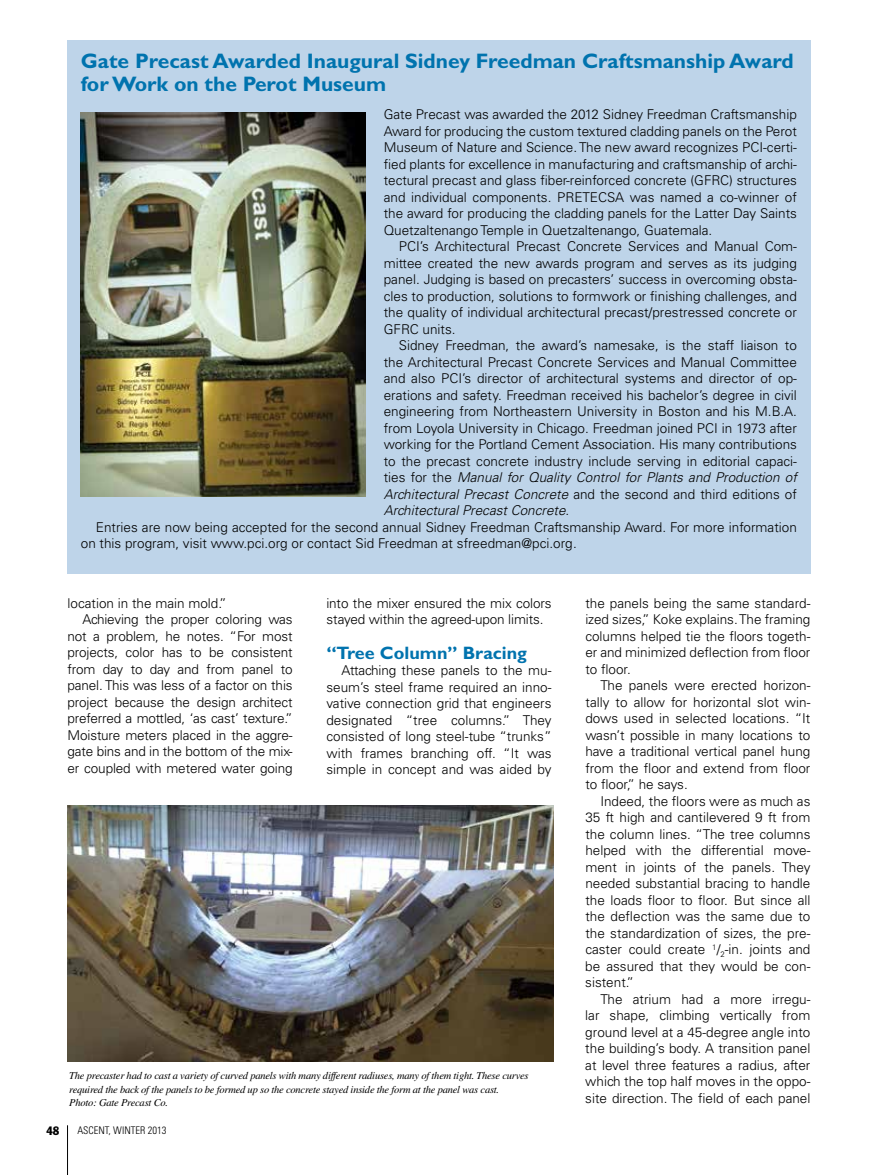
<style>
.page{position:relative;width:878px;height:1175px;background:#fff}
.page>*{position:absolute;margin:0;border:0;box-sizing:border-box;transform-origin:0 0}
.t1{font:700 21px/22.5px "Gill Sans Std";color:#0073ae}
.t2{font:700 18px "Gill Sans Std";color:#0073ae}
.t3{font:300 13.5px/16.5px "Univers LT Std";color:#000;text-align:justify}
.t4{font:italic 300 13.5px "Univers LT Std";color:#000}
.t5{font:condensed 12px "Franklin Gothic Std";color:#000}
.t6{font:italic 10.5px/13.5px "Times LT Std";letter-spacing:-.02em;color:#000}
.t7{font:300 condensed 10.5px "Univers LT Std";color:#000}
.s1{font-style:normal}
.s2{font-style:italic}
</style>
<div class="page">
<hr style="left:67px;top:1125px;width:1px;height:49px;background:#000">
<div style="left:67px;top:40px;width:743px;height:534px;background:#bed4e9"></div>
<img style="left:81px;top:112px;width:285px;height:384px">
<img style="left:68px;top:805px;width:485px;height:256px">
<h1 class="t1" style="left:81px;top:50px;width:714px">Gate Precast Awarded Inaugural Sidney Freedman Craftsmanship Award for Work on the Perot Museum</h1>
<p class="t3" style="left:384px;top:106px;width:415px">Gate Precast was awarded the 2012 Sidney Freedman Craftsmanship Award for producing the custom textured cladding panels on the Perot Museum of Nature and Science. The new award recognizes PCI-certi&shy;fied plants for excellence in manufacturing and craftsmanship of archi&shy;tectural precast and glass fiber-reinforced concrete (GFRC) structures and individual components. PRETECSA was named a co-winner of the award for producing the cladding panels for the Latter Day Saints Quetzaltenango Temple in Quetzaltenango, Guatemala.</p>
<p class="t3" style="left:384px;top:238px;width:415px;text-indent:15px">PCI’s Architectural Precast Concrete Services and Manual Com&shy;mittee created the new awards program and serves as its judging panel. Judging is based on precasters’ success in overcoming obsta&shy;cles to production, solutions to formwork or finishing challenges, and the quality of individual architectural precast/prestressed concrete or GFRC units.</p>
<p class="t3" style="left:399px;top:337px;width:399px">Sidney Freedman, the award’s namesake, is the staff liaison to</p>
<p class="t3" style="left:384px;top:354px;width:414px">the Architectural Precast Concrete Services and Manual Committee</p>
<p class="t3" style="left:384px;top:370px;width:415px">and also PCI’s director of architectural systems and director of op-</p>
<p class="t3" style="left:384px;top:387px;width:415px">erations and safety. Freedman received his bachelor’s degree in civil</p>
<p class="t3" style="left:384px;top:403px;width:414px">engineering from Northeastern University in Boston and his M.B.A.</p>
<p class="t3" style="left:384px;top:420px;width:414px">from Loyola University in Chicago. Freedman joined PCI in 1973 after</p>
<p class="t3" style="left:384px;top:436px;width:414px">working for the Portland Cement Association. His many contributions</p>
<p class="t3" style="left:384px;top:453px;width:414px">to the precast concrete industry include serving in editorial capaci-</p>
<p class="t4" style="left:384px;top:469px;width:414px"><span class="s1">ties for the</span> Manual for Quality Control for Plants and Production of</p>
<p class="t3" style="left:384px;top:486px;width:414px"><span class="s2">Architectural Precast Concrete</span> and the second and third editions of</p>
<p class="t4" style="left:384px;top:502px;width:187px">Architectural Precast Concrete<span class="s1">.</span></p>
<p class="t3" style="left:96px;top:519px;width:702px">Entries are now being accepted for the second annual Sidney Freedman Craftsmanship Award. For more information</p>
<p class="t3" style="left:81px;top:535px;width:497px">on this program, visit www.pci.org or contact Sid Freedman at sfreedman@pci.org.</p>
<p class="t3" style="left:67px;top:594px;width:161px">location in the main mold.”</p>
<p class="t3" style="left:82px;top:611px;width:211px">Achieving the proper coloring was</p>
<p class="t3" style="left:67px;top:627px;width:226px">not a problem, he notes. “For most</p>
<p class="t3" style="left:67px;top:644px;width:226px">projects, color has to be consistent</p>
<p class="t3" style="left:67px;top:660px;width:227px">from day to day and from panel to</p>
<p class="t3" style="left:67px;top:677px;width:226px">panel. This was less of a factor on this</p>
<p class="t3" style="left:67px;top:693px;width:227px">project because the design architect</p>
<p class="t3" style="left:67px;top:710px;width:226px">preferred a mottled, ‘as cast’ texture.”</p>
<p class="t3" style="left:67px;top:726px;width:227px">Moisture meters placed in the aggre-</p>
<p class="t3" style="left:67px;top:743px;width:227px">gate bins and in the bottom of the mix-</p>
<p class="t3" style="left:67px;top:759px;width:226px">er coupled with metered water going</p>
<p class="t3" style="left:326px;top:594px;width:227px">into the mixer ensured the mix colors stayed within the agreed-upon limits.</p>
<h2 class="t2" style="left:326px;top:642px;width:202px">“Tree Column” Bracing</h2>
<p class="t3" style="left:326px;top:662px;width:227px;text-indent:15px">Attaching these panels to the mu&shy;seum’s steel frame required an inno&shy;vative connection grid that engineers designated “tree columns.” They consisted of long steel-tube “trunks” with frames branching off. “It was simple in concept and was aided by</p>
<p class="t6" style="left:69px;top:1068px;width:461px">The precaster had to cast a variety of curved panels with many different radiuses, many of them tight. These curves required the back of the panels to be formed up so the concrete stayed inside the form at the panel was cast.<br>Photo: Gate Precast Co.</p>
<p class="t5" style="left:46px;top:1123px;width:14px">48</p>
<p class="t7" style="left:77px;top:1123px;width:90px">ASCENT, WINTER 2013</p>
<p class="t3" style="left:585px;top:595px;width:227px">the panels being the same standard&shy;ized sizes,” Koke explains. The framing columns helped tie the floors togeth&shy;er and minimized deflection from floor to floor.</p>
<p class="t3" style="left:585px;top:677px;width:227px;text-indent:15px">The panels were erected horizon&shy;tally to allow for horizontal slot win&shy;dows used in selected locations. “It wasn’t possible in many locations to have a traditional vertical panel hung from the floor and extend from floor to floor,” he says.</p>
<p class="t3" style="left:585px;top:792px;width:227px;text-indent:15px">Indeed, the floors were as much as 35 ft high and cantilevered 9 ft from the column lines. “The tree columns helped with the differential move&shy;ment in joints of the panels. They needed substantial bracing to handle the loads floor to floor. But since all the deflection was the same due to the standardization of sizes, the pre&shy;caster could create <sup>1</sup>/<sub>2</sub>-in. joints and be assured that they would be con&shy;sistent.”</p>
<p class="t3" style="left:585px;top:990px;width:227px;text-indent:15px">The atrium had a more irregu&shy;lar shape, climbing vertically from ground level at a 45-degree angle into the building’s body. A transition panel at level three features a radius, after which the top half moves in the oppo&shy;site direction. The field of each panel</p>
</div>
